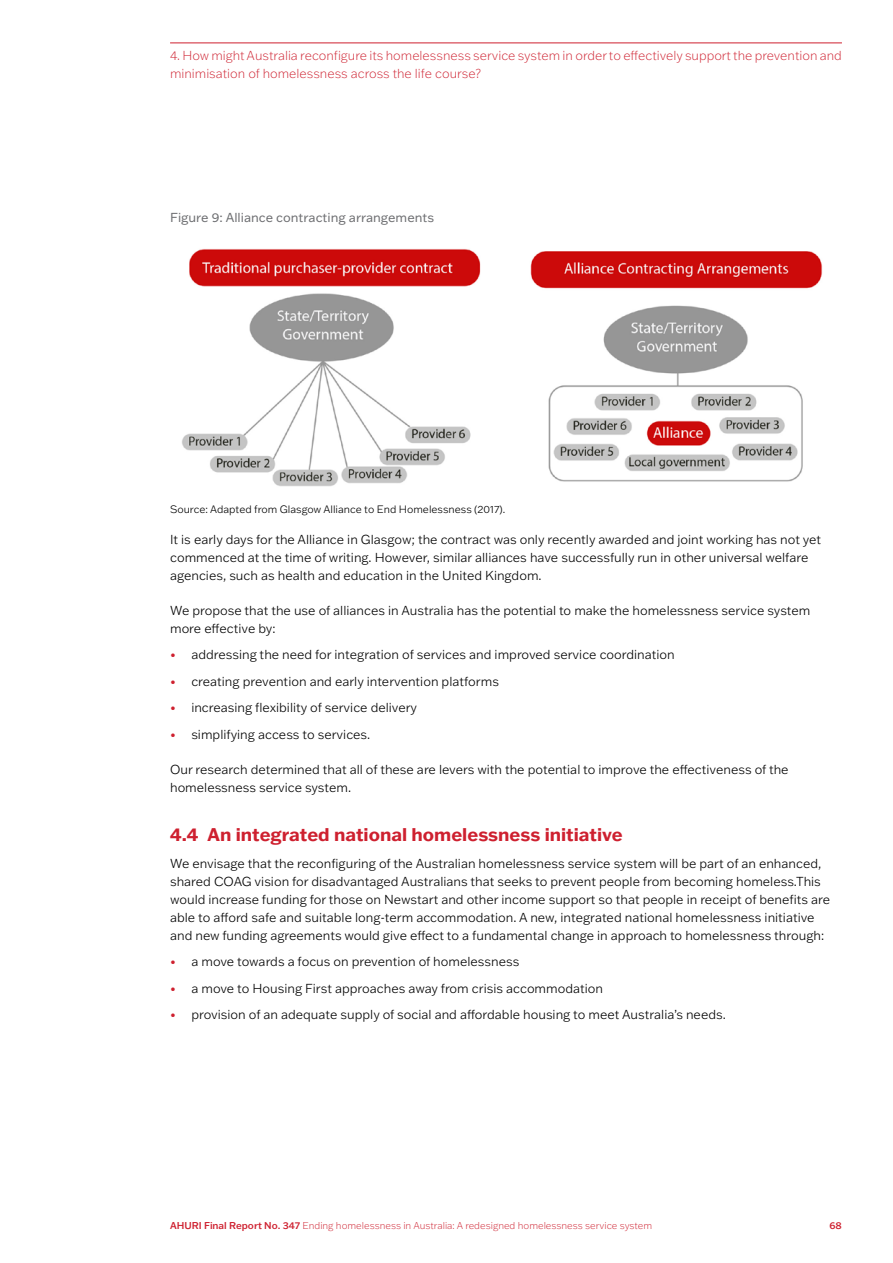
<style>
.page{position:relative;width:893px;height:1263px;background:#fff}
.page>*{position:absolute;margin:0;border:0;box-sizing:border-box;transform-origin:0 0}
.t1{font:700 18px "Franklin Gothic ATF";color:#ce202f}
.t2{font:300 12.75px/18px "Franklin Gothic ATF";color:#000}
.t3{font:300 expanded 12.75px/18px "Franklin Gothic ATF";color:#ce202f}
.t4{font:700 12.75px "Arial";letter-spacing:.005em;color:#000}
.t5{font:12.75px "Franklin Gothic ATF";color:#6d6e71}
.t6{font:10.8px "Arial";color:#424242}
.t7{font:300 10.5px "Franklin Gothic ATF";color:#000}
.t8{font:300 expanded 9.75px "Franklin Gothic ATF";color:#ce202f}
.t9{font:500 9.75px "Franklin Gothic ATF";color:#ce202f}
.s1{color:#ce202f}
.s2{font-weight:500;font-stretch:normal}
</style>
<div class="page">
<hr style="left:170px;top:43px;width:672px;height:1px;background:#ce202f">
<img style="left:182px;top:249px;width:641px;height:238px">
<p class="t3" style="left:170px;top:46px;width:673px">4. How might Australia reconfigure its homelessness service system in order to effectively support the prevention and minimisation of homelessness across the life course?</p>
<p class="t5" style="left:170px;top:209px;width:266px">Figure 9: Alliance contracting arrangements</p>
<p class="t4" style="left:163px;top:212px;width:268px">Figure 9: Alliance contracting arrangements</p>
<p class="t7" style="left:170px;top:502px;width:337px">Source: Adapted from Glasgow Alliance to End Homelessness (2017).</p>
<p class="t2" style="left:170px;top:530px;width:653px">It is early days for the Alliance in Glasgow; the contract was only recently awarded and joint working has not yet commenced at the time of writing. However, similar alliances have successfully run in other universal welfare agencies, such as health and education in the United Kingdom.</p>
<p class="t2" style="left:170px;top:601px;width:642px">We propose that the use of alliances in Australia has the potential to make the homelessness service system more effective by:</p>
<p class="t2" style="left:170px;top:645px;width:506px"><span class="s1">•</span> addressing the need for integration of services and improved service coordination</p>
<p class="t2" style="left:170px;top:672px;width:330px"><span class="s1">•</span> creating prevention and early intervention platforms</p>
<p class="t2" style="left:170px;top:698px;width:249px"><span class="s1">•</span> increasing flexibility of service delivery</p>
<p class="t2" style="left:170px;top:725px;width:202px"><span class="s1">•</span> simplifying access to services.</p>
<p class="t2" style="left:170px;top:760px;width:620px">Our research determined that all of these are levers with the potential to improve the effectiveness of the homelessness service system.</p>
<h1 class="t1" style="left:170px;top:822px;width:454px">4.4 An integrated national homelessness initiative</h1>
<p class="t2" style="left:170px;top:854px;width:661px">We envisage that the reconfiguring of the Australian homelessness service system will be part of an enhanced, shared COAG vision for disadvantaged Australians that seeks to prevent people from becoming homeless.This would increase funding for those on Newstart and other income support so that people in receipt of benefits are able to afford safe and suitable long-term accommodation. A new, integrated national homelessness initiative and new funding agreements would give effect to a fundamental change in approach to homelessness through:</p>
<p class="t2" style="left:170px;top:952px;width:351px"><span class="s1">•</span> a move towards a focus on prevention of homelessness</p>
<p class="t2" style="left:170px;top:979px;width:435px"><span class="s1">•</span> a move to Housing First approaches away from crisis accommodation</p>
<p class="t2" style="left:170px;top:1005px;width:557px"><span class="s1">•</span> provision of an adequate supply of social and affordable housing to meet Australia’s needs.</p>
<p class="t6" style="left:163px;top:507px;width:339px">Source: Adapted from Glasgow Alliance to End Homelessness (2017).</p>
<p class="t8" style="left:170px;top:1219px;width:484px"><span class="s2">AHURI Final Report No. 347</span> Ending homelessness in Australia: A redesigned homelessness service system</p>
<p class="t9" style="left:829px;top:1219px;width:14px">68</p>
</div>
